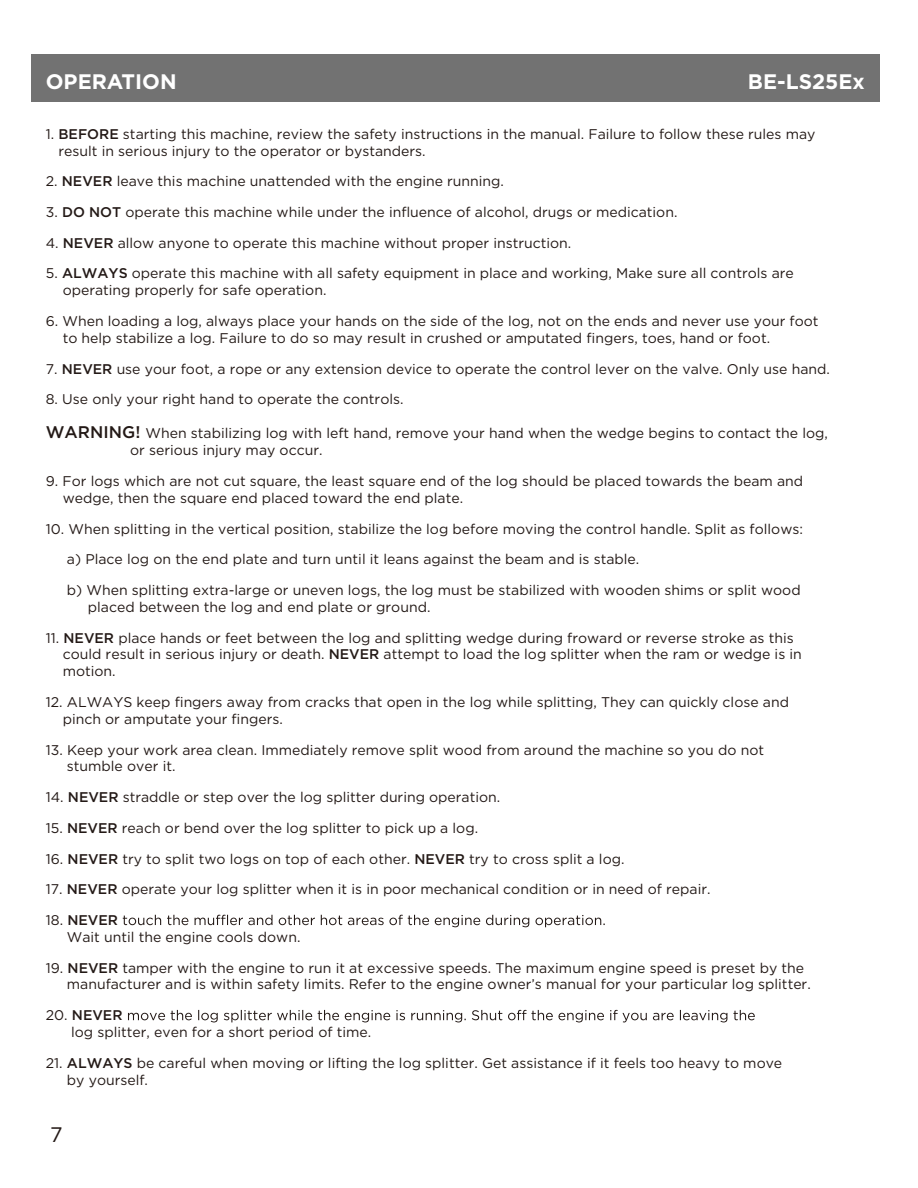
<style>
.page{position:relative;width:918px;height:1188px;background:#fff}
.page>*{position:absolute;margin:0;border:0;box-sizing:border-box;transform-origin:0 0}
.t1{font:700 21px "Gotham";color:#fff}
.t2{font:21px "Gotham";color:#241916}
.t3{font:14.1px/16.8px "Gotham";color:#231916}
.s1{font-weight:500}
.s2{font-weight:500;font-size:16.8px}
</style>
<div class="page">
<div style="left:31px;top:54px;width:849px;height:48px;background:#727272"></div>
<svg style="left:123px;top:915px;width:482px;height:12px"></svg>
<svg style="left:128px;top:1010px;width:627px;height:12px"></svg>
<h1 class="t1" style="left:46px;top:67px;width:132px">OPERATION</h1>
<h1 class="t1" style="left:748px;top:67px;width:118px">BE-LS25Ex</h1>
<p class="t3" style="left:58px;top:125px;width:759px;text-indent:-13px">1. <span class="s1">BEFORE</span> starting this machine, review the safety instructions in the manual. Failure to follow these rules may result in serious injury to the operator or bystanders.</p>
<p class="t3" style="left:46px;top:173px;width:460px">2. <span class="s1">NEVER</span> leave this machine unattended with the engine running.</p>
<p class="t3" style="left:46px;top:203px;width:633px">3. <span class="s1">DO NOT</span> operate this machine while under the influence of alcohol, drugs or medication.</p>
<p class="t3" style="left:46px;top:234px;width:527px">4. <span class="s1">NEVER</span> allow anyone to operate this machine without proper instruction.</p>
<p class="t3" style="left:63px;top:265px;width:733px;text-indent:-17px">5. <span class="s1">ALWAYS</span> operate this machine with all safety equipment in place and working, Make sure all controls are operating properly for safe operation.</p>
<p class="t3" style="left:63px;top:312px;width:757px;text-indent:-17px">6. When loading a log, always place your hands on the side of the log, not on the ends and never use your foot to help stabilize a log. Failure to do so may result in crushed or amputated fingers, toes, hand or foot.</p>
<p class="t3" style="left:46px;top:360px;width:786px">7. <span class="s1">NEVER</span> use your foot, a rope or any extension device to operate the control lever on the valve. Only use hand.</p>
<p class="t3" style="left:46px;top:391px;width:359px">8. Use only your right hand to operate the controls.</p>
<p class="t3" style="left:130px;top:425px;width:699px;text-indent:-84px"><span class="s2">WARNING!</span> When stabilizing log with left hand, remove your hand when the wedge begins to contact the log, or serious injury may occur.</p>
<p class="t3" style="left:63px;top:472px;width:742px;text-indent:-17px">9. For logs which are not cut square, the least square end of the log should be placed towards the beam and wedge, then the square end placed toward the end plate.</p>
<p class="t3" style="left:67px;top:513px;width:738px;line-height:30.8px;text-indent:-21px">10. When splitting in the vertical position, stabilize the log before moving the control handle. Split as follows: a) Place log on the end plate and turn until it leans against the beam and is stable.<br>b) When splitting extra-large or uneven logs, the log must be stabilized with wooden shims or split wood</p>
<p class="t3" style="left:88px;top:598px;width:344px">placed between the log and end plate or ground.</p>
<p class="t3" style="left:63px;top:629px;width:741px;text-indent:-17px">11. <span class="s1">NEVER</span> place hands or feet between the log and splitting wedge during froward or reverse stroke as this could result in serious injury or death. <span class="s1">NEVER</span> attempt to load the log splitter when the ram or wedge is in motion.</p>
<p class="t3" style="left:63px;top:693px;width:728px;text-indent:-17px">12. ALWAYS keep fingers away from cracks that open in the log while splitting, They can quickly close and pinch or amputate your fingers.</p>
<p class="t3" style="left:67px;top:741px;width:699px;text-indent:-21px">13. Keep your work area clean. Immediately remove split wood from around the machine so you do not stumble over it.</p>
<p class="t3" style="left:46px;top:788px;width:456px">14. <span class="s1">NEVER</span> straddle or step over the log splitter during operation.</p>
<p class="t3" style="left:46px;top:819px;width:434px">15. <span class="s1">NEVER</span> reach or bend over the log splitter to pick up a log.</p>
<p class="t3" style="left:46px;top:850px;width:580px">16. <span class="s1">NEVER</span> try to split two logs on top of each other. <span class="s1">NEVER</span> try to cross split a log.</p>
<p class="t3" style="left:46px;top:881px;width:666px">17. <span class="s1">NEVER</span> operate your log splitter when it is in poor mechanical condition or in need of repair.</p>
<p class="t3" style="left:67px;top:911px;width:235px;text-indent:-21px">18. <span class="s1">NEVER<br></span>Wait until the engine cools down.</p>
<p class="t3" style="left:67px;top:959px;width:745px;text-indent:-21px">19. <span class="s1">NEVER</span> tamper with the engine to run it at excessive speeds. The maximum engine speed is preset by the manufacturer and is within safety limits. Refer to the engine owner’s manual for your particular log splitter.</p>
<p class="t3" style="left:71px;top:1007px;width:302px;text-indent:-25px">20. <span class="s1">NEVER<br></span>log splitter, even for a short period of time.</p>
<p class="t3" style="left:67px;top:1054px;width:717px;text-indent:-21px">21. <span class="s1">ALWAYS</span> be careful when moving or lifting the log splitter. Get assistance if it feels too heavy to move by yourself.</p>
<h1 class="t2" style="left:50px;top:1121px;width:14px">7</h1>
</div>
